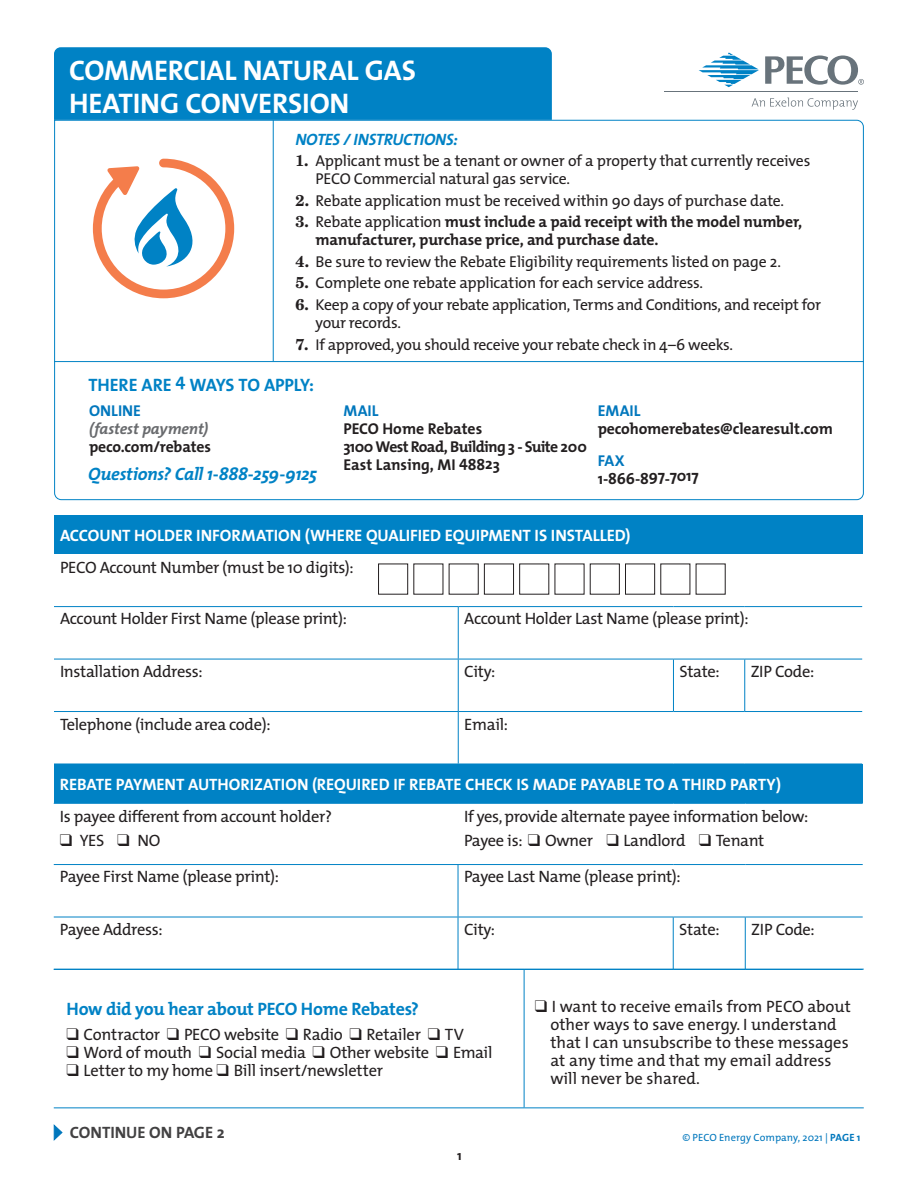
<style>
.page{position:relative;width:918px;height:1188px;background:#fff}
.page>*{position:absolute;margin:0;border:0;box-sizing:border-box;transform-origin:0 0}
.t1{font:700 28.5px/32.4px "The Mix";letter-spacing:-.005em;color:#fff}
.t2{font:700 18px "The Mix";letter-spacing:-.02em;color:#0082c5}
.t3{font:italic 700 18px "The Mix";letter-spacing:-.015em;color:#0082c5}
.t4{font:16.5px/24px "The Mix";letter-spacing:-.02em;color:#231f20}
.t5{font:16.5px/18px "The Mix";color:#231f20}
.t6{font:700 16.5px "The Mix";letter-spacing:-.005em;color:#fff}
.t7{font:italic 700 16.5px "The Mix";letter-spacing:-.015em;color:#0082c5}
.t8{font:700 16.5px "The Mix";color:#424142}
.t9{font:15.75px/18px "The Mix";letter-spacing:-.02em;color:#231f20}
.t10{font:700 15.75px/18px "The Mix";letter-spacing:-.01em;color:#231f20}
.t11{font:700 15.75px "The Mix";color:#0077bd}
.t12{font:italic 700 15.75px "The Mix";letter-spacing:-.01em;color:#696b6e}
.t13{font:700 13.5px "The Mix";color:#231f20}
.t14{font:10.5px "The Mix";letter-spacing:.005em;color:#0077bd}
.s1{font-family:"New Century Schlbk LT Std";font-weight:700}
.s2{font-family:"New Century Schlbk LT Std"}
.s3{font-weight:400}
.s4{font-weight:700}
</style>
<div class="page">
<div style="left:54px;top:47px;width:498px;height:73px;background:#0082c5"></div>
<svg style="left:53px;top:1124px;width:10px;height:17px"></svg>
<svg style="left:699px;top:52px;width:60px;height:35px"></svg>
<hr style="left:664px;top:91px;width:194px;height:1px;background:#68737b">
<svg style="left:752px;top:98px;width:106px;height:12px"></svg>
<svg style="left:765px;top:55px;width:99px;height:30px"></svg>
<div style="left:54px;top:515px;width:808px;height:39px;background:#0082c5"></div>
<hr style="left:673px;top:659px;width:1px;height:52px;background:#0082c5">
<hr style="left:54px;top:606px;width:404px;height:1px;background:#0082c5">
<hr style="left:54px;top:659px;width:404px;height:1px;background:#0082c5">
<hr style="left:458px;top:659px;width:1px;height:52px;background:#0082c5">
<hr style="left:54px;top:711px;width:404px;height:1px;background:#0082c5">
<hr style="left:458px;top:606px;width:215px;height:1px;background:#0082c5">
<hr style="left:458px;top:607px;width:1px;height:52px;background:#0082c5">
<hr style="left:673px;top:606px;width:72px;height:1px;background:#0082c5">
<hr style="left:745px;top:606px;width:117px;height:1px;background:#0082c5">
<hr style="left:458px;top:659px;width:215px;height:1px;background:#0082c5">
<hr style="left:673px;top:659px;width:72px;height:1px;background:#0082c5">
<hr style="left:458px;top:711px;width:215px;height:1px;background:#0082c5">
<hr style="left:458px;top:712px;width:1px;height:52px;background:#0082c5">
<hr style="left:673px;top:711px;width:72px;height:1px;background:#0082c5">
<hr style="left:745px;top:659px;width:117px;height:1px;background:#0082c5">
<hr style="left:744px;top:659px;width:1px;height:52px;background:#0082c5">
<hr style="left:745px;top:711px;width:117px;height:1px;background:#0082c5">
<div style="left:54px;top:764px;width:809px;height:39px;background:#0082c5"></div>
<hr style="left:54px;top:803px;width:404px;height:1px;background:#0082c5">
<hr style="left:54px;top:864px;width:404px;height:1px;background:#0082c5">
<hr style="left:54px;top:917px;width:404px;height:1px;background:#0082c5">
<hr style="left:458px;top:803px;width:215px;height:1px;background:#0082c5">
<hr style="left:673px;top:803px;width:72px;height:1px;background:#0082c5">
<hr style="left:745px;top:803px;width:118px;height:1px;background:#0082c5">
<hr style="left:458px;top:864px;width:215px;height:1px;background:#0082c5">
<hr style="left:458px;top:865px;width:1px;height:52px;background:#0082c5">
<hr style="left:673px;top:864px;width:72px;height:1px;background:#0082c5">
<hr style="left:745px;top:864px;width:118px;height:1px;background:#0082c5">
<hr style="left:458px;top:917px;width:215px;height:1px;background:#0082c5">
<hr style="left:458px;top:917px;width:1px;height:52px;background:#0082c5">
<hr style="left:673px;top:917px;width:72px;height:1px;background:#0082c5">
<hr style="left:673px;top:917px;width:1px;height:52px;background:#0082c5">
<hr style="left:745px;top:917px;width:118px;height:1px;background:#0082c5">
<hr style="left:745px;top:917px;width:1px;height:52px;background:#0082c5">
<div style="left:484px;top:564px;width:30px;height:30px;border:1px solid #231f20"></div>
<div style="left:625px;top:564px;width:30px;height:30px;border:1px solid #231f20"></div>
<div style="left:378px;top:564px;width:30px;height:30px;border:1px solid #231f20"></div>
<hr style="left:54px;top:969px;width:470px;height:1px;background:#0082c5">
<hr style="left:524px;top:969px;width:340px;height:1px;background:#0082c5">
<hr style="left:524px;top:970px;width:1px;height:137px;background:#0082c5">
<hr style="left:54px;top:1107px;width:470px;height:1px;background:#0082c5">
<hr style="left:524px;top:1107px;width:340px;height:1px;background:#0082c5">
<svg style="left:54px;top:120px;width:810px;height:380px"></svg>
<hr style="left:273px;top:120px;width:1px;height:241px;background:#0082c5">
<hr style="left:54px;top:361px;width:810px;height:1px;background:#0082c5">
<svg style="left:93px;top:159px;width:141px;height:139px"></svg>
<h1 class="t1" style="left:69px;top:55px;width:349px">COMMERCIAL NATURAL GAS<br>HEATING CONVERSION</h1>
<p class="t7" style="left:295px;top:129px;width:164px">NOTES / INSTRUCTIONS:</p>
<p class="t9" style="left:316px;top:152px;width:496px;text-indent:-20px"><span class="s1">1.</span> Applicant must be a tenant or owner of a property that currently receives<br>PECO Commercial natural gas service.</p>
<p class="t9" style="left:295px;top:192px;width:490px"><span class="s1">2.</span> Rebate application must be received within 90 days of purchase date.</p>
<p class="t10" style="left:316px;top:213px;width:488px;text-indent:-20px"><span class="s2">3.</span> <span class="s3">Rebate application</span> must include a paid receipt with the model number, manufacturer, purchase price, and purchase date.</p>
<p class="t9" style="left:295px;top:253px;width:487px"><span class="s1">4.</span> Be sure to review the Rebate Eligibility requirements listed on page 2.</p>
<p class="t9" style="left:295px;top:274px;width:409px"><span class="s1">5.</span> Complete one rebate application for each service address.</p>
<p class="t9" style="left:316px;top:296px;width:507px;text-indent:-20px"><span class="s1">6.</span> Keep a copy of your rebate application, Terms and Conditions, and receipt for your records.</p>
<p class="t9" style="left:295px;top:336px;width:439px"><span class="s1">7.</span> If approved, you should receive your rebate check in 4–6 weeks.</p>
<p class="t2" style="left:89px;top:373px;width:227px">THERE ARE 4 WAYS TO APPLY:</p>
<p class="t11" style="left:89px;top:401px;width:53px">ONLINE</p>
<p class="t12" style="left:89px;top:419px;width:121px">(fastest payment)</p>
<p class="t10" style="left:89px;top:438px;width:124px">peco.com/rebates</p>
<p class="t3" style="left:88px;top:462px;width:230px">Questions? Call 1-888-259-9125</p>
<p class="t11" style="left:343px;top:401px;width:37px">MAIL</p>
<p class="t10" style="left:343px;top:420px;width:245px">PECO Home Rebates<br>3100 West Road, Building 3 - Suite 200<br>East Lansing, MI 48823</p>
<p class="t11" style="left:598px;top:401px;width:44px">EMAIL</p>
<p class="t10" style="left:598px;top:420px;width:237px">pecohomerebates@clearesult.com</p>
<p class="t11" style="left:598px;top:451px;width:29px">FAX</p>
<p class="t10" style="left:598px;top:470px;width:102px">1-866-897-7017</p>
<p class="t6" style="left:60px;top:525px;width:572px">ACCOUNT HOLDER INFORMATION (WHERE QUALIFIED EQUIPMENT IS INSTALLED)</p>
<p class="t4" style="left:60px;top:555px;width:295px">PECO Account Number (must be 10 digits):</p>
<p class="t4" style="left:60px;top:607px;width:288px">Account Holder First Name (please print):</p>
<p class="t4" style="left:464px;top:607px;width:286px">Account Holder Last Name (please print):</p>
<p class="t4" style="left:60px;top:660px;width:144px">Installation Address:</p>
<p class="t4" style="left:464px;top:660px;width:33px">City:</p>
<p class="t4" style="left:679px;top:660px;width:42px">State:</p>
<p class="t4" style="left:751px;top:660px;width:65px">ZIP Code:</p>
<p class="t4" style="left:60px;top:713px;width:212px">Telephone (include area code):</p>
<p class="t4" style="left:464px;top:713px;width:45px">Email:</p>
<p class="t6" style="left:60px;top:774px;width:723px">REBATE PAYMENT AUTHORIZATION (REQUIRED IF REBATE CHECK IS MADE PAYABLE TO A THIRD PARTY)</p>
<p class="t4" style="left:60px;top:804px;width:274px">Is payee different from account holder?</p>
<p class="t4" style="left:60px;top:828px;width:102px">❑ YES ❑ NO</p>
<p class="t4" style="left:464px;top:804px;width:346px">If yes, provide alternate payee information below:<br>Payee is: ❑ Owner ❑ Landlord ❑ Tenant</p>
<p class="t4" style="left:60px;top:865px;width:221px">Payee First Name (please print):</p>
<p class="t4" style="left:464px;top:865px;width:218px">Payee Last Name (please print):</p>
<p class="t4" style="left:60px;top:918px;width:104px">Payee Address:</p>
<p class="t4" style="left:464px;top:918px;width:33px">City:</p>
<p class="t4" style="left:679px;top:918px;width:42px">State:</p>
<p class="t4" style="left:751px;top:918px;width:65px">ZIP Code:</p>
<p class="t2" style="left:67px;top:997px;width:354px">How did you hear about PECO Home Rebates?</p>
<p class="t4" style="left:67px;top:1022px;width:399px">❑ Contractor ❑ PECO website ❑ Radio ❑ Retailer ❑ TV</p>
<p class="t4" style="left:67px;top:1040px;width:428px">❑ Word of mouth ❑ Social media ❑ Other website ❑ Email</p>
<p class="t4" style="left:67px;top:1058px;width:318px">❑ Letter to my home ❑ Bill insert/newsletter</p>
<p class="t8" style="left:70px;top:1122px;width:156px">CONTINUE ON PAGE 2</p>
<p class="t13" style="left:457px;top:1147px;width:6px">1</p>
<p class="t5" style="left:550px;top:997px;width:302px;text-indent:-16px">❑ I want to receive emails from PECO about other ways to save energy. I understand that I can unsubscribe to these messages at any time and that my email address will never be shared.</p>
<p class="t14" style="left:682px;top:1131px;width:180px">© PECO Energy Company, 2021 | <span class="s4">PAGE 1</span></p>
</div>
